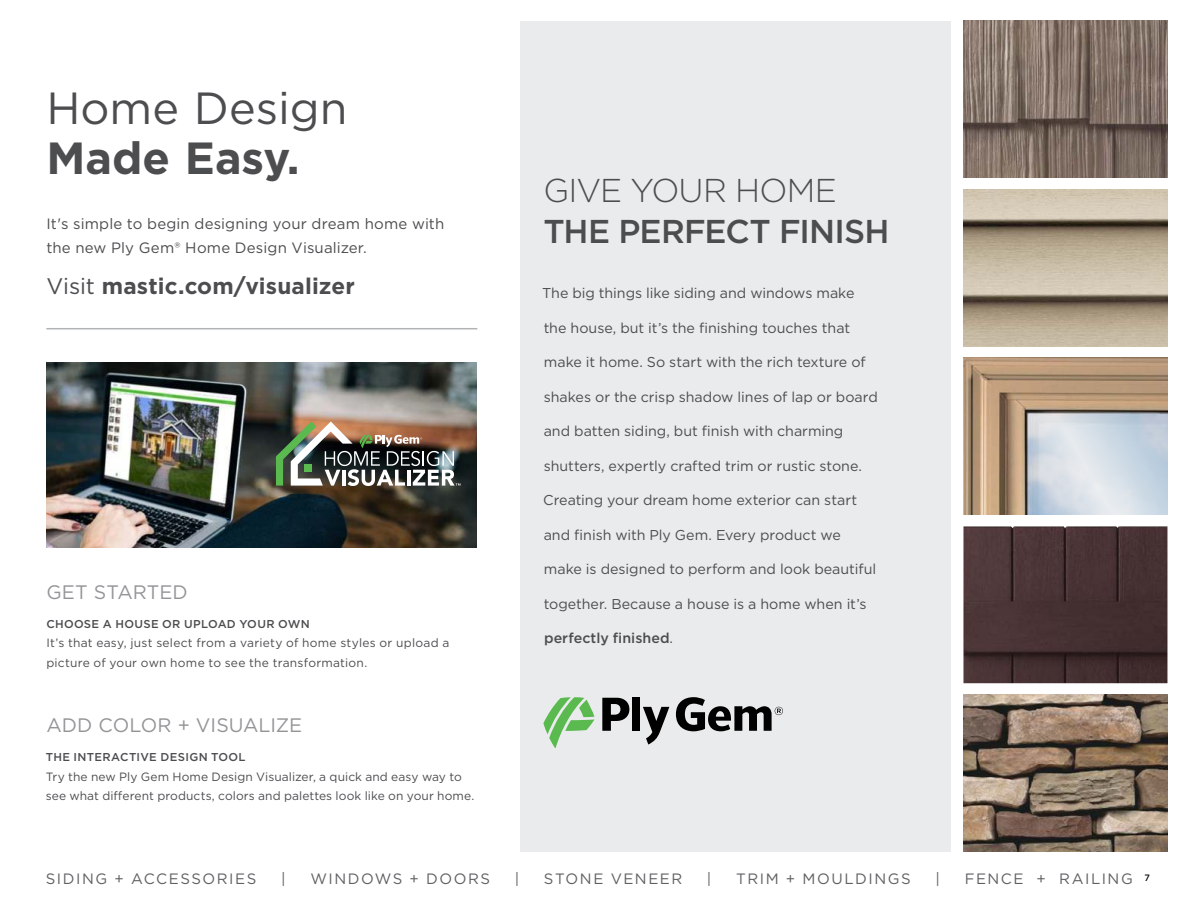
<style>
.page{position:relative;width:1188px;height:918px;background:#fff}
.page>*{position:absolute;margin:0;border:0;box-sizing:border-box;transform-origin:0 0}
.t1{font:45px "Gotham";color:#4c4d4f}
.t2{font:700 45px "Gotham";color:#4c4d4f}
.t3{font:500 33px "Gotham";letter-spacing:-.025em;color:#4c4d4f}
.t4{font:300 33px "Gotham";letter-spacing:-.025em;color:#4c4d4f}
.t5{font:700 22.5px "Gotham";letter-spacing:.005em;color:#4c4d4f}
.t6{font:19.5px "Gotham";color:#939597}
.t7{font:15px/24px "Gotham";letter-spacing:.01em;color:#4c4d4f}
.t8{font:15px "Gotham";letter-spacing:.105em;color:#5f6062}
.t9{font:14.25px "Gotham";color:#4c4d4f}
.t10{font:500 14.25px "Gotham";color:#4c4d4f}
.t11{font:12px/19.5px "Gotham";letter-spacing:.01em;color:#4c4d4f}
.t12{font:500 11.4px "Gotham";letter-spacing:.03em;color:#4c4d4f}
.t13{font:9px "Gotham";color:#000}
.s1{font-weight:400}
</style>
<div class="page">
<img style="left:963px;top:21px;width:204px;height:157px">
<img style="left:963px;top:189px;width:204px;height:157px">
<img style="left:963px;top:526px;width:204px;height:157px">
<img style="left:963px;top:695px;width:204px;height:157px">
<img style="left:963px;top:358px;width:204px;height:157px">
<img style="left:1025px;top:412px;width:142px;height:103px">
<div style="left:520px;top:21px;width:431px;height:831px;background:#eaebec"></div>
<svg style="left:543px;top:697px;width:52px;height:51px"></svg>
<svg style="left:602px;top:698px;width:27px;height:33px"></svg>
<div style="left:632px;top:698px;width:8px;height:33px;background:#000"></div>
<svg style="left:643px;top:707px;width:26px;height:38px"></svg>
<svg style="left:676px;top:697px;width:107px;height:34px"></svg>
<img style="left:46px;top:363px;width:430px;height:185px">
<hr style="left:46px;top:328px;width:431px;height:1px;background:#b1b3b5">
<img style="left:276px;top:422px;width:184px;height:64px">
<h1 class="t1" style="left:46px;top:88px;width:303px">Home Design</h1>
<h1 class="t2" style="left:46px;top:138px;width:255px">Made Easy.</h1>
<p class="t7" style="left:46px;top:213px;width:399px">It's simple to begin designing your dream home with the new Ply Gem® Home Design Visualizer.</p>
<h3 class="t5" style="left:46px;top:276px;width:310px"><span class="s1">Visit</span> mastic.com/visualizer</h3>
<h3 class="t6" style="left:46px;top:583px;width:143px">GET STARTED</h3>
<p class="t12" style="left:46px;top:618px;width:265px">CHOOSE A HOUSE OR UPLOAD YOUR OWN</p>
<p class="t11" style="left:46px;top:634px;width:405px">It’s that easy, just select from a variety of home styles or upload a picture of your own home to see the transformation.</p>
<h3 class="t6" style="left:46px;top:717px;width:257px">ADD COLOR + VISUALIZE</h3>
<p class="t12" style="left:46px;top:752px;width:201px">THE INTERACTIVE DESIGN TOOL</p>
<p class="t11" style="left:46px;top:767px;width:430px">Try the new Ply Gem Home Design Visualizer, a quick and easy way to see what different products, colors and palettes look like on your home.</p>
<h2 class="t4" style="left:543px;top:176px;width:295px">GIVE YOUR HOME</h2>
<h2 class="t3" style="left:543px;top:216px;width:348px">THE PERFECT FINISH</h2>
<p class="t9" style="left:542px;top:287px;width:314px">The big things like siding and windows make</p>
<p class="t9" style="left:544px;top:321px;width:308px">the house, but it’s the finishing touches that</p>
<p class="t9" style="left:544px;top:356px;width:323px">make it home. So start with the rich texture of</p>
<p class="t9" style="left:544px;top:390px;width:336px">shakes or the crisp shadow lines of lap or board</p>
<p class="t9" style="left:544px;top:425px;width:301px">and batten siding, but finish with charming</p>
<p class="t9" style="left:544px;top:459px;width:320px">shutters, expertly crafted trim or rustic stone.</p>
<p class="t9" style="left:543px;top:494px;width:316px">Creating your dream home exterior can start</p>
<p class="t9" style="left:544px;top:528px;width:299px">and finish with Ply Gem. Every product we</p>
<p class="t9" style="left:544px;top:563px;width:334px">make is designed to perform and look beautiful</p>
<p class="t9" style="left:544px;top:597px;width:324px">together. Because a house is a home when it’s</p>
<p class="t10" style="left:544px;top:632px;width:131px">perfectly finished<span class="s1">.</span></p>
<p class="t8" style="left:46px;top:872px;width:212px">SIDING + ACCESSORIES</p>
<p class="t8" style="left:281px;top:872px;width:6px">|</p>
<p class="t8" style="left:310px;top:872px;width:181px">WINDOWS + DOORS</p>
<p class="t8" style="left:515px;top:872px;width:6px">|</p>
<p class="t8" style="left:544px;top:872px;width:140px">STONE VENEER</p>
<p class="t8" style="left:707px;top:872px;width:6px">|</p>
<p class="t8" style="left:736px;top:872px;width:176px">TRIM + MOULDINGS</p>
<p class="t8" style="left:936px;top:872px;width:6px">|</p>
<p class="t8" style="left:965px;top:872px;width:169px">FENCE + RAILING</p>
<p class="t13" style="left:1145px;top:874px;width:7px">7</p>
</div>
